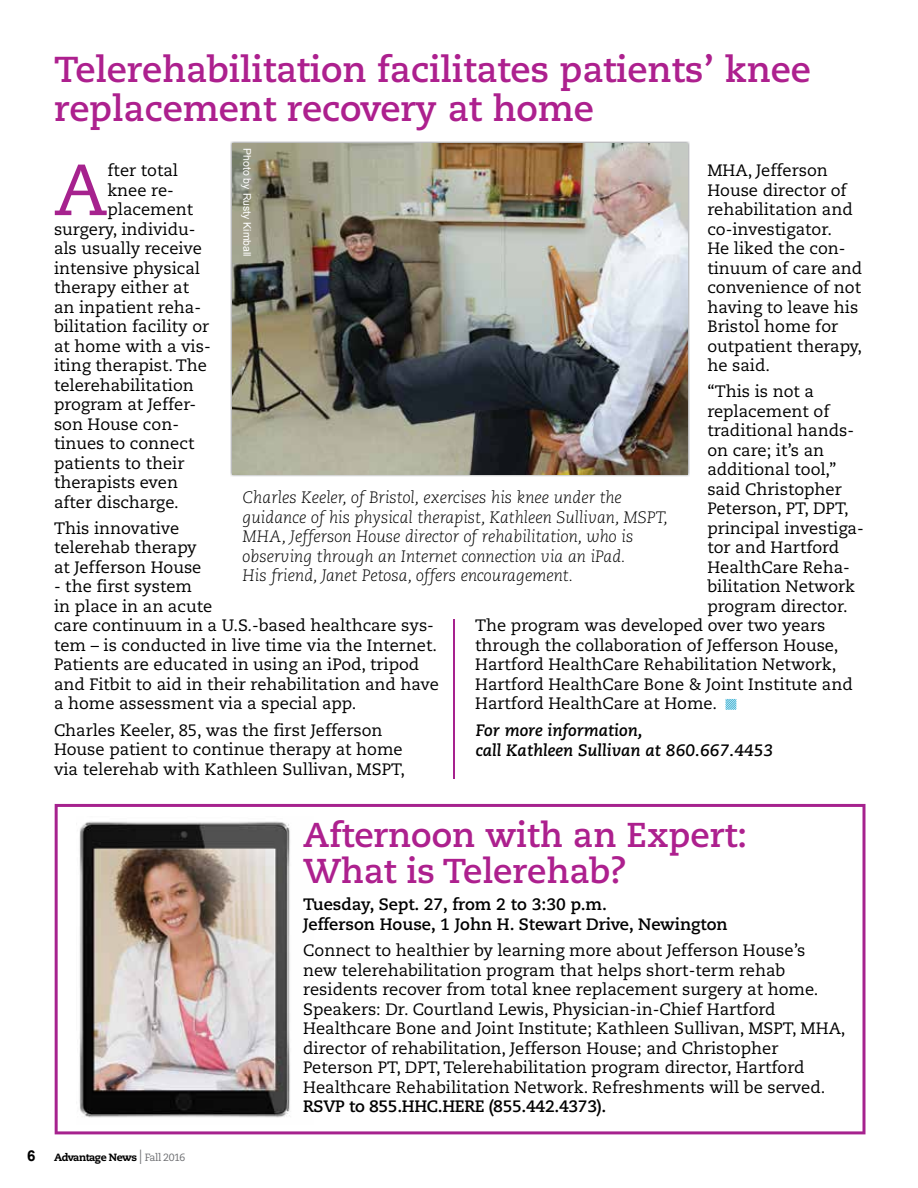
<style>
.page{position:relative;width:918px;height:1188px;background:#fff}
.page>*{position:absolute;margin:0;border:0;box-sizing:border-box;transform-origin:0 0}
.t1{font:72.15px "Caecilia LT Std";color:#a6228e}
.t2{font:700 36px/39px "Caecilia LT Std";color:#ad208e}
.t3{font:700 34.5px/36px "Caecilia LT Std";color:#ad208e}
.t4{font:16.5px/19.5px "Caecilia LT Std";color:#000}
.t5{font:italic 300 16.5px/19.5px "Caecilia LT Std";color:#000}
.t6{font:700 16.5px/19.5px "Caecilia LT Std";color:#000}
.t7{font:italic 700 16.5px/19.5px "Caecilia LT Std";color:#000}
.t8{font:700 16.5px "Caecilia LT Std";letter-spacing:-.02em;color:#000}
.t9{font:800 10.5px "Caecilia LT Std";letter-spacing:-.045em;color:#000}
.t10{font:10.5px "Arial";color:#fff}
.s1{font-family:"Arial";font-weight:700;font-size:15px}
.s2{font-family:"Arial Narrow";font-weight:400;font-size:19.95px;color:#6d6e71}
.s3{font-weight:400;color:#6d6e71}
</style>
<div class="page">
<svg style="left:55px;top:804px;width:811px;height:330px"></svg>
<svg style="left:726px;top:699px;width:10px;height:11px"></svg>
<img style="left:231px;top:141px;width:458px;height:336px">
<img style="left:233px;top:144px;width:454px;height:330px">
<img style="left:77px;top:816px;width:236px;height:308px">
<hr style="left:453px;top:619px;width:1px;height:160px;background:#a6228e">
<h2 class="t2" style="left:54px;top:50px;width:759px">Telerehabilitation facilitates patients’ knee replacement recovery at home</h2>
<p class="t10" style="left:254px;top:148px;width:110px;rotate:90deg">Photo by Rusty Kimball</p>
<h1 class="t1" style="left:54px;top:148px;width:55px">A</h1>
<p class="t4" style="left:108px;top:161px;width:72px">fter total</p>
<p class="t4" style="left:707px;top:161px;width:156px">MHA, Jefferson<br>House director of rehabilitation and co-investigator.<br>He liked the con&shy;tinuum of care and convenience of not having to leave his<br>Bristol home for outpatient therapy, he said.</p>
<p class="t4" style="left:707px;top:382px;width:108px">“This is not a</p>
<p class="t4" style="left:707px;top:402px;width:124px">replacement of</p>
<p class="t4" style="left:707px;top:421px;width:148px">traditional hands-</p>
<p class="t4" style="left:707px;top:441px;width:118px">on care; it’s an</p>
<p class="t4" style="left:707px;top:460px;width:130px">additional tool,”</p>
<p class="t4" style="left:707px;top:480px;width:136px">said Christopher</p>
<p class="t4" style="left:707px;top:499px;width:143px">Peterson, PT, DPT,</p>
<p class="t4" style="left:707px;top:519px;width:158px">principal investiga-</p>
<p class="t4" style="left:707px;top:538px;width:133px">tor and Hartford</p>
<p class="t4" style="left:707px;top:558px;width:144px">HealthCare Reha-</p>
<p class="t4" style="left:707px;top:577px;width:149px">bilitation Network</p>
<p class="t4" style="left:707px;top:597px;width:142px">program director.</p>
<p class="t4" style="left:475px;top:616px;width:352px">The program was developed over two years</p>
<p class="t4" style="left:475px;top:636px;width:365px">through the collaboration of Jefferson House,</p>
<p class="t4" style="left:475px;top:655px;width:363px">Hartford HealthCare Rehabilitation Network,</p>
<p class="t4" style="left:475px;top:675px;width:379px">Hartford HealthCare Bone &amp; Joint Institute and</p>
<p class="t4" style="left:475px;top:694px;width:243px">Hartford HealthCare at Home.</p>
<p class="t4" style="left:108px;top:180px;width:68px">knee re-</p>
<p class="t4" style="left:108px;top:200px;width:87px">placement</p>
<p class="t4" style="left:54px;top:219px;width:143px">surgery, individu-</p>
<p class="t4" style="left:54px;top:239px;width:149px">als usually receive</p>
<p class="t4" style="left:54px;top:258px;width:148px">intensive physical</p>
<p class="t4" style="left:54px;top:278px;width:137px">therapy either at</p>
<p class="t4" style="left:54px;top:297px;width:149px">an inpatient reha-</p>
<p class="t4" style="left:54px;top:317px;width:157px">bilitation facility or</p>
<p class="t4" style="left:54px;top:336px;width:158px">at home with a vis-</p>
<p class="t4" style="left:54px;top:356px;width:155px">iting therapist. The</p>
<p class="t4" style="left:54px;top:375px;width:141px">telerehabilitation</p>
<p class="t4" style="left:54px;top:395px;width:144px">program at Jeffer-</p>
<p class="t4" style="left:54px;top:415px;width:127px">son House con-</p>
<p class="t4" style="left:54px;top:434px;width:142px">tinues to connect</p>
<p class="t4" style="left:54px;top:454px;width:132px">patients to their</p>
<p class="t4" style="left:54px;top:473px;width:126px">therapists even</p>
<p class="t4" style="left:54px;top:493px;width:126px">after discharge.</p>
<p class="t4" style="left:54px;top:519px;width:149px">This innovative telerehab therapy at Jefferson House</p>
<p class="t4" style="left:54px;top:577px;width:386px">- the first system<br>in place in an acute<br>care continuum in a U.S.-based healthcare sys&shy;tem – is conducted in live time via the Internet.<br>Patients are educated in using an iPod, tripod and Fitbit to aid in their rehabilitation and have a home assessment via a special app.</p>
<p class="t4" style="left:54px;top:721px;width:352px">Charles Keeler, 85, was the first Jefferson<br>House patient to continue therapy at home via telerehab with Kathleen Sullivan, MSPT,</p>
<p class="t5" style="left:243px;top:488px;width:427px">Charles Keeler, of Bristol, exercises his knee under the guidance of his physical therapist, Kathleen Sullivan, MSPT, MHA, Jefferson House director of rehabilitation, who is observing through an Internet connection via an iPad.<br>His friend, Janet Petosa, offers encouragement.</p>
<p class="t7" style="left:476px;top:721px;width:299px">For more information,<br>call Kathleen Sullivan at 860.667.4453</p>
<p class="t9" style="left:27px;top:1151px;width:160px"><span class="s1">6</span> Advantage News <span class="s2">I</span> <span class="s3">Fall 2016</span></p>
<h3 class="t3" style="left:303px;top:817px;width:446px">Afternoon with an Expert:<br>What is Telerehab?</h3>
<p class="t6" style="left:303px;top:895px;width:426px">Tuesday, Sept. 27, from 2 to 3:30 p.m.<br>Jefferson House, 1 John H. Stewart Drive, Newington</p>
<p class="t4" style="left:303px;top:941px;width:544px">Connect to healthier by learning more about Jefferson House’s<br>new telerehabilitation program that helps short-term rehab residents recover from total knee replacement surgery at home.<br>Speakers: Dr. Courtland Lewis, Physician-in-Chief Hartford Healthcare Bone and Joint Institute; Kathleen Sullivan, MSPT, MHA, director of rehabilitation, Jefferson House; and Christopher Peterson PT, DPT, Telerehabilitation program director, Hartford Healthcare Rehabilitation Network. Refreshments will be served.</p>
<p class="t8" style="left:303px;top:1097px;width:305px">RSVP to 855.HHC.HERE (855.442.4373).</p>
</div>
